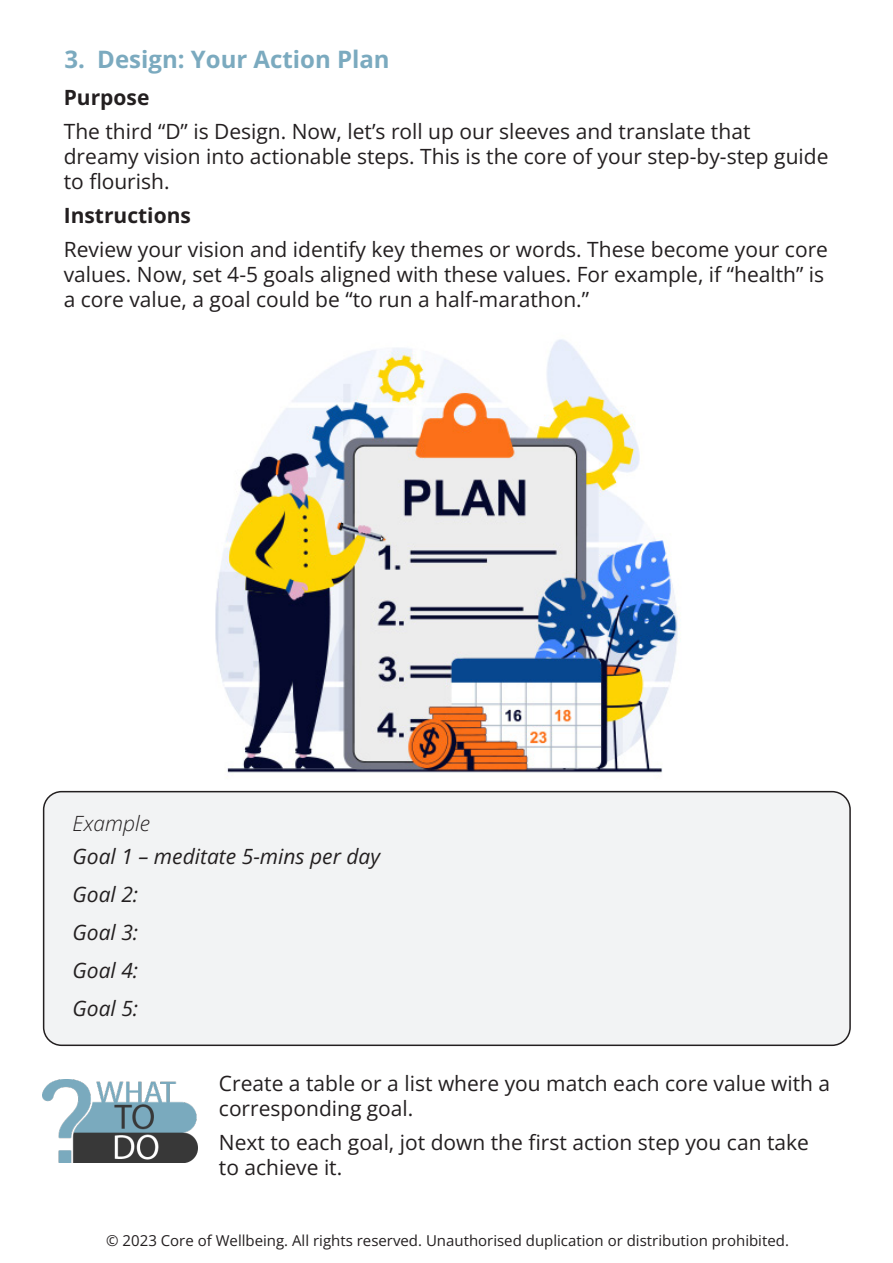
<style>
.page{position:relative;width:893px;height:1263px;background:#fff}
.page>*{position:absolute;margin:0;border:0;box-sizing:border-box;transform-origin:0 0}
.t1{font:700 24px "Open Sans";color:#7baabf}
.t2{font:21px/25.2px "Open Sans";color:#231f20}
.t3{font:italic 21px "Open Sans";color:#231f20}
.t4{font:700 21px "Open Sans";color:#231f20}
.t5{font:italic 300 21px "Open Sans";color:#231f20}
.t6{font:15px "Open Sans";color:#231f20}
</style>
<div class="page">
<img style="left:43px;top:339px;width:805px;height:466px">
<div style="left:44px;top:792px;width:806px;height:253px;background:#f2f3f4;border-radius:18px"></div>
<div style="left:43px;top:791px;width:808px;height:255px;border:2px solid #231f20;border-radius:18px"></div>
<img style="left:43px;top:1079px;width:155px;height:83px">
<p class="t1" style="left:65px;top:43px;width:327px">3. Design: Your Action Plan</p>
<p class="t4" style="left:64px;top:83px;width:87px">Purpose</p>
<p class="t2" style="left:64px;top:118px;width:766px">The third “D” is Design. Now, let’s roll up our sleeves and translate that dreamy vision into actionable steps. This is the core of your step-by-step guide to flourish.</p>
<p class="t4" style="left:64px;top:201px;width:129px">Instructions</p>
<p class="t2" style="left:64px;top:236px;width:766px">Review your vision and identify key themes or words. These become your core values. Now, set 4-5 goals aligned with these values. For example, if “health” is a core value, a goal could be “to run a half-marathon.”</p>
<p class="t5" style="left:73px;top:808px;width:79px">Example</p>
<p class="t3" style="left:73px;top:842px;width:309px">Goal 1 – meditate 5-mins per day</p>
<p class="t3" style="left:73px;top:880px;width:67px">Goal 2:</p>
<p class="t3" style="left:73px;top:918px;width:67px">Goal 3:</p>
<p class="t3" style="left:73px;top:956px;width:67px">Goal 4:</p>
<p class="t3" style="left:73px;top:994px;width:67px">Goal 5:</p>
<p class="t2" style="left:219px;top:1070px;width:613px">Create a table or a list where you match each core value with a corresponding goal.</p>
<p class="t2" style="left:219px;top:1129px;width:592px">Next to each goal, jot down the first action step you can take to achieve it.</p>
<p class="t6" style="left:106px;top:1230px;width:684px">© 2023 Core of Wellbeing. All rights reserved. Unauthorised duplication or distribution prohibited.</p>
</div>
